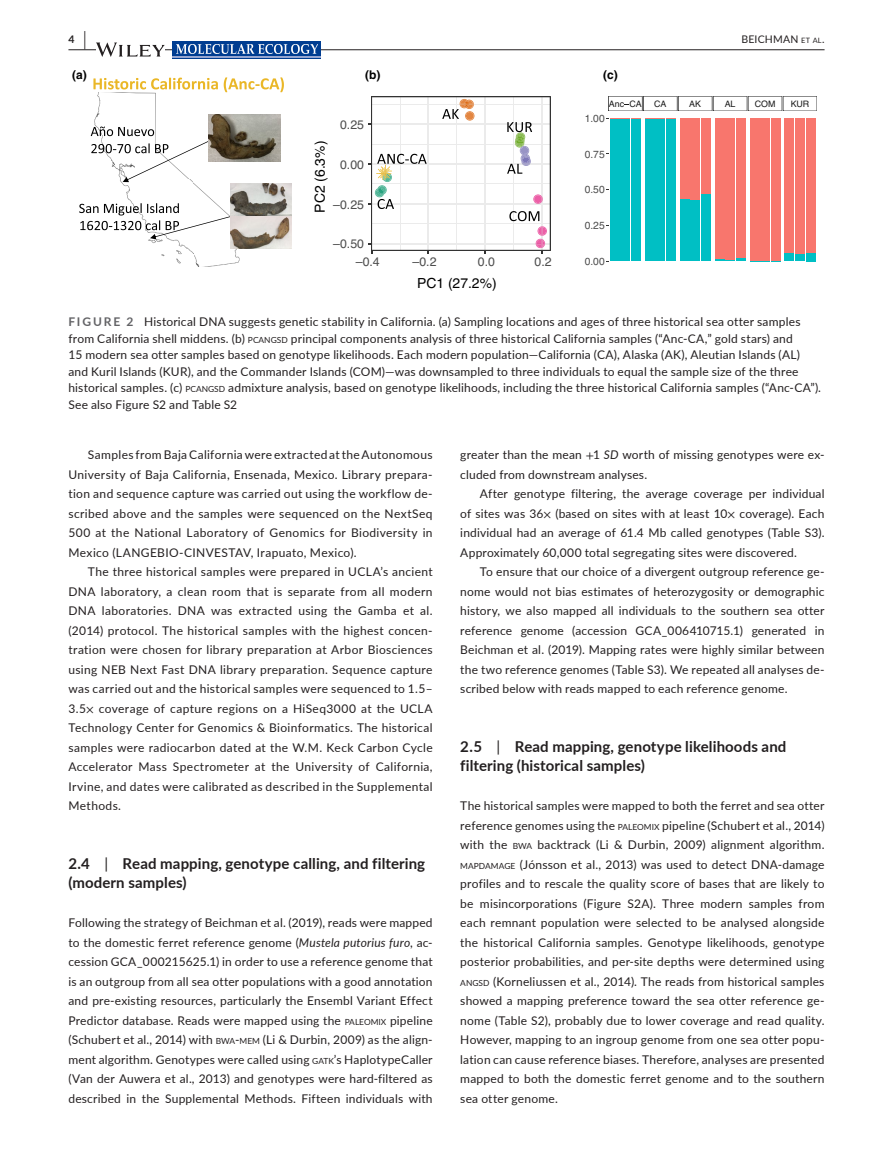
<style>
.page{position:relative;width:893px;height:1174px;background:#fff}
.page>*{position:absolute;margin:0;border:0;box-sizing:border-box;transform-origin:0 0}
.t1{font:700 15px/19.5px "Lato";letter-spacing:.01em;color:#231f20}
.t2{font:13.95px "Helvetica";color:#000}
.t3{font:12.3px "Helvetica";color:#4d4d4d}
.t4{font:12px/19.5px "Lato";letter-spacing:.015em;color:#231f20;text-align:justify}
.t5{font:700 12px "Helvetica";color:#000}
.t6{font:10.5px "Lato";letter-spacing:.02em;color:#231f20}
.t7{font:700 10.5px "Lato";color:#231f20}
.t8{font:10.35px "Helvetica";color:#4d4d4d}
.t9{font:8.85px "Helvetica";color:#1a1a1a}
.s1{font-size:19.5px}
.s2{font-size:7.35px}
.s3{font-weight:700;color:#636366}
.s4{font-size:8.4px}
.s5{font-family:"STIX"}
.s6{font-weight:400}
.s7{font-style:italic}
.s8{font-style:inherit}
</style>
<div class="page">
<hr style="left:68px;top:49px;width:756px;height:1px;background:#231f20">
<svg style="left:96px;top:42px;width:69px;height:15px"></svg>
<svg style="left:172px;top:41px;width:149px;height:15px"></svg>
<img style="left:176px;top:45px;width:141px;height:8px">
<hr style="left:172px;top:56px;width:149px;height:2px;background:#96a6d0">
<img style="left:95px;top:92px;width:148px;height:175px">
<svg style="left:608px;top:118px;width:208px;height:144px"></svg>
<div style="left:610px;top:118px;width:9px;height:143px;background:#00bfc4"></div>
<div style="left:621px;top:118px;width:9px;height:143px;background:#00bfc4"></div>
<div style="left:631px;top:118px;width:10px;height:143px;background:#00bfc4"></div>
<div style="left:645px;top:118px;width:9px;height:143px;background:#00bfc4"></div>
<div style="left:655px;top:118px;width:10px;height:143px;background:#00bfc4"></div>
<div style="left:666px;top:118px;width:10px;height:143px;background:#00bfc4"></div>
<div style="left:680px;top:199px;width:9px;height:62px;background:#00bfc4"></div>
<div style="left:680px;top:118px;width:9px;height:81px;background:#f8766d"></div>
<div style="left:690px;top:200px;width:10px;height:61px;background:#00bfc4"></div>
<div style="left:690px;top:118px;width:10px;height:82px;background:#f8766d"></div>
<div style="left:701px;top:194px;width:10px;height:67px;background:#00bfc4"></div>
<div style="left:701px;top:118px;width:10px;height:76px;background:#f8766d"></div>
<div style="left:715px;top:118px;width:9px;height:140px;background:#f8766d"></div>
<div style="left:725px;top:118px;width:10px;height:141px;background:#f8766d"></div>
<svg style="left:715px;top:258px;width:30px;height:3px"></svg>
<div style="left:736px;top:118px;width:9px;height:140px;background:#f8766d"></div>
<div style="left:750px;top:118px;width:9px;height:143px;background:#f8766d"></div>
<div style="left:760px;top:118px;width:10px;height:143px;background:#f8766d"></div>
<div style="left:771px;top:118px;width:9px;height:143px;background:#f8766d"></div>
<div style="left:785px;top:253px;width:9px;height:8px;background:#00bfc4"></div>
<div style="left:785px;top:118px;width:9px;height:135px;background:#f8766d"></div>
<div style="left:795px;top:253px;width:10px;height:8px;background:#00bfc4"></div>
<div style="left:795px;top:118px;width:10px;height:135px;background:#f8766d"></div>
<div style="left:806px;top:253px;width:9px;height:8px;background:#00bfc4"></div>
<div style="left:806px;top:118px;width:9px;height:135px;background:#f8766d"></div>
<svg style="left:608px;top:96px;width:209px;height:15px"></svg>
<img style="left:208px;top:114px;width:73px;height:48px">
<img style="left:230px;top:184px;width:61px;height:33px">
<img style="left:230px;top:217px;width:61px;height:32px">
<svg style="left:91px;top:126px;width:117px;height:56px"></svg>
<svg style="left:79px;top:203px;width:156px;height:36px"></svg>
<svg style="left:93px;top:77px;width:191px;height:15px"></svg>
<svg style="left:368px;top:97px;width:182px;height:157px"></svg>
<p class="t7" style="left:68px;top:31px;width:19px">4 <span class="s1">|</span></p>
<p class="t6" style="left:741px;top:31px;width:84px">BEICHMAN <span class="s2">ET AL</span>.</p>
<p class="t5" style="left:72px;top:68px;width:16px">(a)</p>
<p class="t5" style="left:365px;top:68px;width:17px">(b)</p>
<p class="t5" style="left:603px;top:68px;width:16px">(c)</p>
<p class="t3" style="left:340px;top:115px;width:26px">0.25</p>
<p class="t2" style="left:309px;top:213px;width:73px;rotate:-90deg">PC2 (6.3%)</p>
<p class="t3" style="left:340px;top:155px;width:26px">0.00</p>
<p class="t3" style="left:333px;top:195px;width:32px">–0.25</p>
<p class="t3" style="left:333px;top:234px;width:32px">–0.50</p>
<p class="t3" style="left:356px;top:252px;width:26px">–0.4</p>
<p class="t3" style="left:412px;top:252px;width:26px">–0.2</p>
<p class="t3" style="left:478px;top:252px;width:19px">0.0</p>
<p class="t3" style="left:535px;top:252px;width:19px">0.2</p>
<p class="t2" style="left:417px;top:272px;width:81px">PC1 (27.2%)</p>
<p class="t9" style="left:609px;top:97px;width:34px">Anc CA</p>
<p class="t9" style="left:654px;top:97px;width:14px">CA</p>
<p class="t9" style="left:689px;top:97px;width:13px">AK</p>
<p class="t9" style="left:725px;top:97px;width:12px">AL</p>
<p class="t9" style="left:755px;top:97px;width:22px">COM</p>
<p class="t9" style="left:791px;top:97px;width:20px">KUR</p>
<p class="t8" style="left:585px;top:110px;width:22px">1.00</p>
<p class="t8" style="left:585px;top:146px;width:22px">0.75</p>
<p class="t8" style="left:585px;top:182px;width:22px">0.50</p>
<p class="t8" style="left:585px;top:217px;width:22px">0.25</p>
<p class="t8" style="left:585px;top:253px;width:22px">0.00</p>
<p class="t4" style="left:68px;top:313px;width:754px;line-height:16.5px;text-align:left"><span class="s3">FIGURE 2</span> Historical DNA suggests genetic stability in California. (a) Sampling locations and ages of three historical sea otter samples from California shell middens. (b) <span class="s4">PCANGSD</span> principal components analysis of three historical California samples (“Anc-CA,” gold stars) and<br>15 modern sea otter samples based on genotype likelihoods. Each modern population—California (CA), Alaska (AK), Aleutian Islands (AL) and Kuril Islands (KUR), and the Commander Islands (COM)—was downsampled to three individuals to equal the sample size of the three historical samples. (c) <span class="s4">PCANGSD</span> admixture analysis, based on genotype likelihoods, including the three historical California samples (“Anc-CA”).<br>See also Figure S2 and Table S2</p>
<p class="t4" style="left:68px;top:444px;width:366px;text-indent:20px">Samples from Baja California were extracted at the Autonomous University of Baja California, Ensenada, Mexico. Library prepara&shy;tion and sequence capture was carried out using the workflow de&shy;scribed above and the samples were sequenced on the NextSeq 500 at the National Laboratory of Genomics for Biodiversity in Mexico (LANGEBIO-CINVESTAV, Irapuato, Mexico).</p>
<p class="t4" style="left:68px;top:561px;width:366px;text-indent:20px">The three historical samples were prepared in UCLA’s ancient DNA laboratory, a clean room that is separate from all modern DNA laboratories. DNA was extracted using the Gamba et al. (2014) protocol. The historical samples with the highest concen&shy;tration were chosen for library preparation at Arbor Biosciences using NEB Next Fast DNA library preparation. Sequence capture was carried out and the historical samples were sequenced to 1.5– 3.5<span class="s5">×</span> coverage of capture regions on a HiSeq3000 at the UCLA Technology Center for Genomics &amp; Bioinformatics. The historical samples were radiocarbon dated at the W.M. Keck Carbon Cycle Accelerator Mass Spectrometer at the University of California, Irvine, and dates were calibrated as described in the Supplemental Methods.</p>
<p class="t1" style="left:68px;top:853px;width:358px">2.4 <span class="s6">|</span> Read mapping, genotype calling, and filtering (modern samples)</p>
<p class="t4" style="left:68px;top:912px;width:366px">Following the strategy of Beichman et al. (2019), reads were mapped to the domestic ferret reference genome (<span class="s7">Mustela putorius furo</span>, ac&shy;cession GCA_000215625.1) in order to use a reference genome that is an outgroup from all sea otter populations with a good annotation and pre-existing resources, particularly the Ensembl Variant Effect Predictor database. Reads were mapped using the <span class="s4">PALEOMIX</span> pipeline (Schubert et al., 2014) with <span class="s4">BWA</span><span class="s8">-</span><span class="s4">MEM</span> (Li &amp; Durbin, 2009) as the align&shy;ment algorithm. Genotypes were called using <span class="s4">GATK</span>’s HaplotypeCaller (Van der Auwera et al., 2013) and genotypes were hard-filtered as described in the Supplemental Methods. Fifteen individuals with</p>
<p class="t4" style="left:460px;top:444px;width:366px">greater than the mean <span class="s5">+</span>1 <span class="s7">SD</span> worth of missing genotypes were ex&shy;cluded from downstream analyses.</p>
<p class="t4" style="left:460px;top:483px;width:366px;text-indent:20px">After genotype filtering, the average coverage per individual of sites was 36<span class="s5">×</span> (based on sites with at least 10<span class="s5">×</span> coverage). Each individual had an average of 61.4 Mb called genotypes (Table S3).<br>Approximately 60,000 total segregating sites were discovered.</p>
<p class="t4" style="left:460px;top:561px;width:366px;text-indent:20px">To ensure that our choice of a divergent outgroup reference ge&shy;nome would not bias estimates of heterozygosity or demographic history, we also mapped all individuals to the southern sea otter reference genome (accession GCA_006410715.1) generated in Beichman et al. (2019). Mapping rates were highly similar between the two reference genomes (Table S3). We repeated all analyses de&shy;scribed below with reads mapped to each reference genome.</p>
<p class="t1" style="left:460px;top:736px;width:328px">2.5 <span class="s6">|</span> Read mapping, genotype likelihoods and filtering (historical samples)</p>
<p class="t4" style="left:460px;top:795px;width:366px">The historical samples were mapped to both the ferret and sea otter reference genomes using the <span class="s4">PALEOMIX</span> pipeline (Schubert et al., 2014) with the <span class="s4">BWA</span> backtrack (Li &amp; Durbin, 2009) alignment algorithm.<br><span class="s4">MAPDAMAGE</span> (Jónsson et al., 2013) was used to detect DNA-damage profiles and to rescale the quality score of bases that are likely to be misincorporations (Figure S2A). Three modern samples from each remnant population were selected to be analysed alongside the historical California samples. Genotype likelihoods, genotype posterior probabilities, and per-site depths were determined using <span class="s4">ANGSD</span> (Korneliussen et al., 2014). The reads from historical samples showed a mapping preference toward the sea otter reference ge&shy;nome (Table S2), probably due to lower coverage and read quality.<br>However, mapping to an ingroup genome from one sea otter popu&shy;lation can cause reference biases. Therefore, analyses are presented mapped to both the domestic ferret genome and to the southern sea otter genome.</p>
</div>
